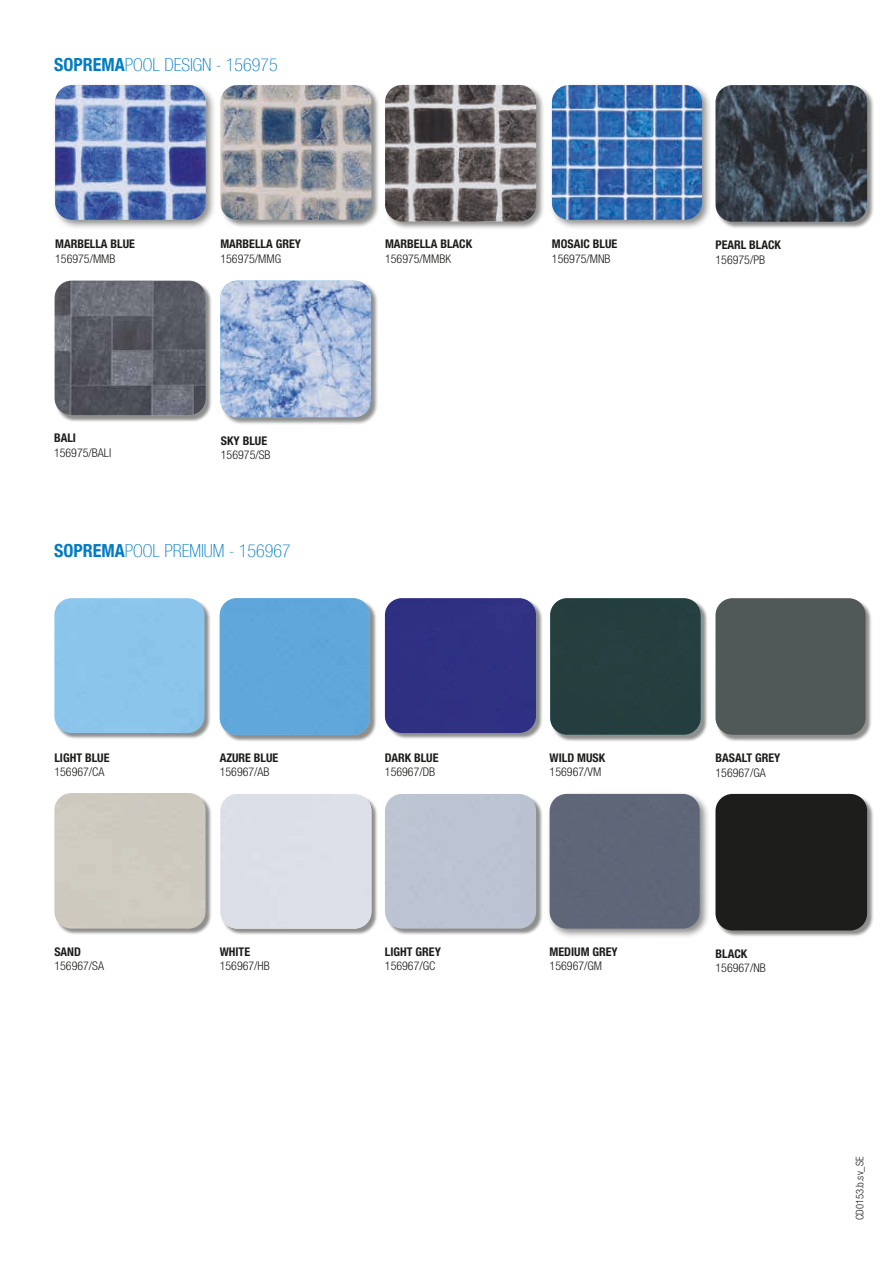
<style>
.page{position:relative;width:893px;height:1263px;background:#fff}
.page>*{position:absolute;margin:0;border:0;box-sizing:border-box;transform-origin:0 0}
.t1{font:100 condensed 18px "Helvetica Neue LT";color:#007bc4}
.t2{font:300 condensed 12px "Helvetica Neue LT Std";color:#1d1d1b}
.t3{font:700 condensed 12px "Helvetica Neue LT Std";color:#1d1d1b}
.t4{font:300 condensed 10.5px "Helvetica Neue LT Std";color:#1d1d1b}
.s1{font-weight:700}
</style>
<div class="page">
<div style="left:221px;top:281px;width:158px;height:144px;background:#1d1d1b;opacity:.5"></div>
<img style="left:220px;top:281px;width:151px;height:136px">
<div style="left:716px;top:86px;width:158px;height:143px;background:#1d1d1b;opacity:.5"></div>
<img style="left:715px;top:85px;width:152px;height:137px">
<div style="left:384px;top:84px;width:161px;height:147px;background:#1d1d1b;opacity:.5"></div>
<img style="left:385px;top:85px;width:151px;height:137px">
<div style="left:549px;top:83px;width:163px;height:147px;background:#1d1d1b;opacity:.5"></div>
<img style="left:552px;top:85px;width:150px;height:135px">
<div style="left:220px;top:85px;width:160px;height:143px;background:#1d1d1b;opacity:.5"></div>
<img style="left:220px;top:85px;width:151px;height:135px">
<div style="left:53px;top:83px;width:163px;height:147px;background:#1d1d1b;opacity:.5"></div>
<img style="left:55px;top:85px;width:151px;height:135px">
<div style="left:56px;top:281px;width:157px;height:141px;background:#1d1d1b;opacity:.5"></div>
<img style="left:55px;top:281px;width:151px;height:134px">
<div style="left:547px;top:791px;width:163px;height:148px;background:#1d1d1b;opacity:.5"></div>
<div style="left:550px;top:794px;width:150px;height:134px;background:#5f6678"></div>
<div style="left:716px;top:795px;width:158px;height:142px;background:#1d1d1b;opacity:.5"></div>
<div style="left:715px;top:794px;width:152px;height:136px;background:#1d1d1b;border-radius:17px"></div>
<div style="left:716px;top:599px;width:157px;height:143px;background:#1d1d1b;opacity:.5"></div>
<div style="left:715px;top:598px;width:151px;height:137px;background:#515858"></div>
<div style="left:386px;top:795px;width:157px;height:140px;background:#1d1d1b;opacity:.5"></div>
<div style="left:385px;top:794px;width:151px;height:134px;background:#bcc3d3"></div>
<div style="left:221px;top:795px;width:157px;height:140px;background:#1d1d1b;opacity:.5"></div>
<div style="left:220px;top:794px;width:151px;height:134px;background:#dee0e9"></div>
<div style="left:55px;top:794px;width:158px;height:141px;background:#1d1d1b;opacity:.5"></div>
<div style="left:54px;top:793px;width:152px;height:135px;background:#cdc9bf"></div>
<div style="left:551px;top:599px;width:157px;height:143px;background:#1d1d1b;opacity:.5"></div>
<div style="left:550px;top:598px;width:151px;height:137px;background:#253f3f"></div>
<div style="left:386px;top:599px;width:157px;height:141px;background:#1d1d1b;opacity:.5"></div>
<div style="left:385px;top:598px;width:151px;height:135px;background:#2f3183"></div>
<div style="left:55px;top:599px;width:157px;height:141px;background:#1d1d1b;opacity:.5"></div>
<div style="left:54px;top:598px;width:150px;height:135px;background:#8bc5ec"></div>
<div style="left:221px;top:599px;width:156px;height:143px;background:#1d1d1b;opacity:.5"></div>
<div style="left:220px;top:598px;width:150px;height:137px;background:#60a7dc"></div>
<h1 class="t1" style="left:54px;top:55px;width:225px"><span class="s1">SOPREMA</span>POOL DESIGN - 156975</h1>
<p class="t3" style="left:55px;top:237px;width:81px">MARBELLA BLUE</p>
<p class="t2" style="left:55px;top:252px;width:62px">156975/MMB</p>
<p class="t3" style="left:54px;top:431px;width:23px">BALI</p>
<p class="t2" style="left:54px;top:446px;width:59px">156975/BALI</p>
<p class="t3" style="left:220px;top:237px;width:82px">MARBELLA GREY</p>
<p class="t2" style="left:220px;top:252px;width:62px">156975/MMG</p>
<p class="t3" style="left:221px;top:433px;width:48px">SKY BLUE</p>
<p class="t2" style="left:221px;top:448px;width:51px">156975/SB</p>
<h1 class="t1" style="left:54px;top:541px;width:238px"><span class="s1">SOPREMA</span>POOL PREMIUM - 156967</h1>
<p class="t3" style="left:54px;top:750px;width:57px">LIGHT BLUE</p>
<p class="t2" style="left:54px;top:765px;width:52px">156967/CA</p>
<p class="t3" style="left:54px;top:944px;width:28px">SAND</p>
<p class="t2" style="left:54px;top:959px;width:51px">156967/SA</p>
<p class="t3" style="left:220px;top:750px;width:60px">AZURE BLUE</p>
<p class="t2" style="left:220px;top:765px;width:51px">156967/AB</p>
<p class="t3" style="left:220px;top:944px;width:32px">WHITE</p>
<p class="t2" style="left:220px;top:959px;width:52px">156967/HB</p>
<p class="t3" style="left:385px;top:237px;width:89px">MARBELLA BLACK</p>
<p class="t2" style="left:385px;top:252px;width:68px">156975/MMBK</p>
<p class="t3" style="left:552px;top:237px;width:67px">MOSAIC BLUE</p>
<p class="t2" style="left:552px;top:252px;width:60px">156975/MNB</p>
<p class="t3" style="left:385px;top:750px;width:55px">DARK BLUE</p>
<p class="t2" style="left:385px;top:765px;width:52px">156967/DB</p>
<p class="t3" style="left:385px;top:944px;width:57px">LIGHT GREY</p>
<p class="t2" style="left:385px;top:959px;width:52px">156967/GC</p>
<p class="t3" style="left:550px;top:750px;width:57px">WILD MUSK</p>
<p class="t2" style="left:550px;top:765px;width:53px">156967/VM</p>
<p class="t3" style="left:550px;top:944px;width:70px">MEDIUM GREY</p>
<p class="t2" style="left:550px;top:959px;width:54px">156967/GM</p>
<p class="t3" style="left:715px;top:238px;width:67px">PEARL BLACK</p>
<p class="t2" style="left:715px;top:252px;width:51px">156975/PB</p>
<p class="t3" style="left:715px;top:751px;width:66px">BASALT GREY</p>
<p class="t2" style="left:715px;top:766px;width:52px">156967/GA</p>
<p class="t3" style="left:715px;top:946px;width:33px">BLACK</p>
<p class="t2" style="left:715px;top:961px;width:52px">156967/NB</p>
<p class="t4" style="left:854px;top:1220px;width:65px;rotate:-90deg">CD0153.b.sv_SE</p>
</div>
